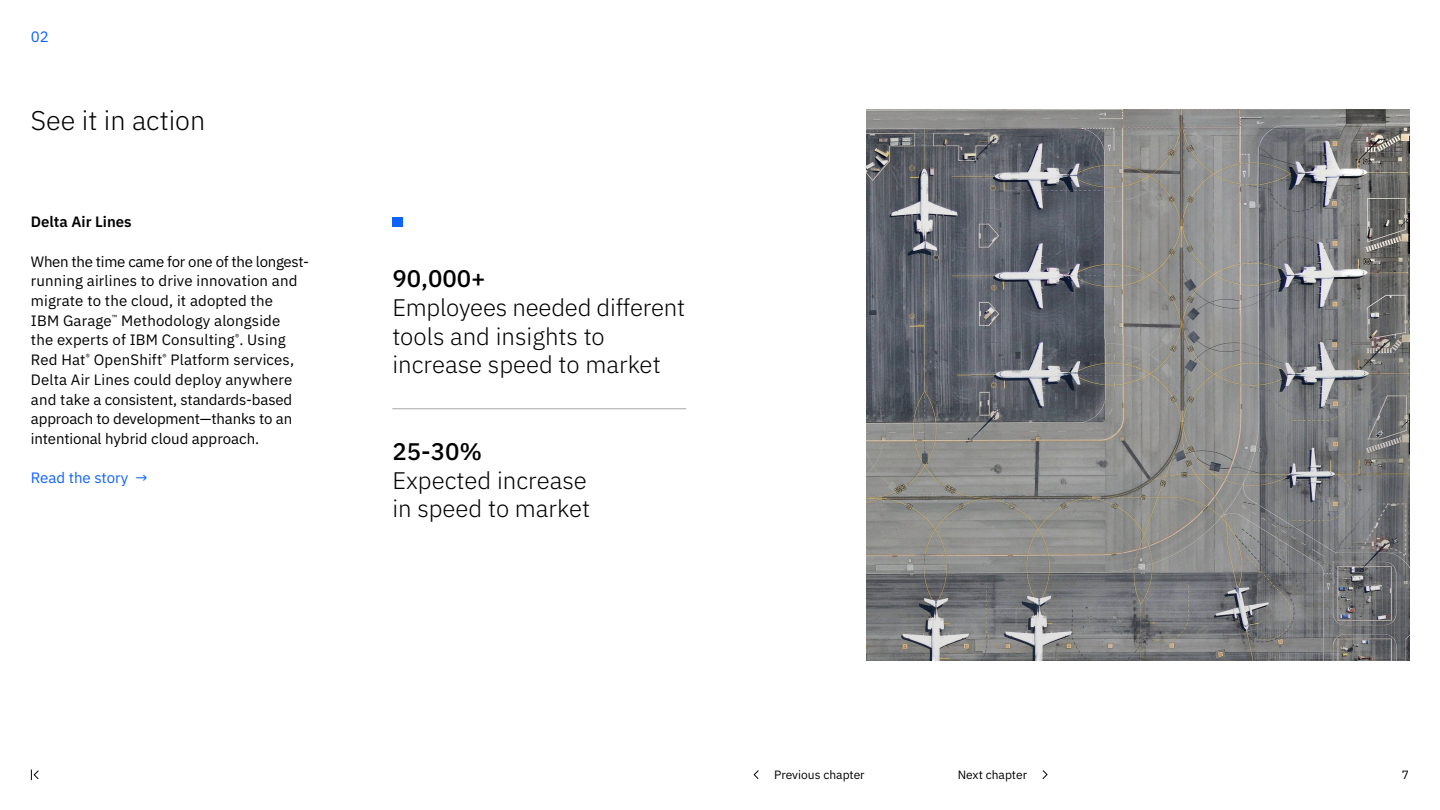
<style>
.page{position:relative;width:1440px;height:810px;background:#fff}
.page>*{position:absolute;margin:0;border:0;box-sizing:border-box;transform-origin:0 0}
.Title_36{font:300 27px "IBM Plex Sans";color:#000}
.Callout_36{font:300 24px/28.8px "IBM Plex Sans";color:#000}
.Callout_36-2{font:500 24px "IBM Plex Sans";color:#000}
.Body{font:15px/19.6px "IBM Plex Sans";letter-spacing:.01em;color:#000}
.Subheading{font:600 15px "IBM Plex Sans";color:#000}
.CTA{font:15px "IBM Plex Sans";color:#0f62fe}
.Eyebrow_number_20{font:15px "IBM Plex Sans";color:#0f62fe}
.Navigation{font:12px "IBM Plex Sans";color:#000}
</style>
<div class="page">
<img style="left:867px;top:110px;width:542px;height:551px">
<svg style="left:31px;top:769px;width:8px;height:11px"></svg>
<svg style="left:753px;top:770px;width:6px;height:9px"></svg>
<svg style="left:1042px;top:770px;width:6px;height:9px"></svg>
<div style="left:392px;top:218px;width:11px;height:9px;background:#0f62fe"></div>
<hr style="left:392px;top:409px;width:294px;height:1px;background:#a8a8a8">
<p class="Eyebrow_number_20" style="left:31px;top:25px;width:19px">02</p>
<p class="Title_36" style="left:31px;top:100px;width:176px">See it in action</p>
<p class="Subheading" style="left:31px;top:210px;width:102px">Delta Air Lines</p>
<p class="Body" style="left:31px;top:250px;width:280px">When the time came for one of the longest&shy;running airlines to drive innovation and migrate to the cloud, it adopted the<br>IBM Garage<sup>™</sup> Methodology alongside<br>the experts of IBM Consulting<sup>®</sup>. Using Red Hat<sup>®</sup> OpenShift<sup>®</sup> Platform services, Delta Air Lines could deploy anywhere and take a consistent, standards-based approach to development—thanks to an intentional hybrid cloud approach.</p>
<p class="CTA" style="left:31px;top:467px;width:118px">Read the story →</p>
<p class="Callout_36-2" style="left:392px;top:260px;width:95px">90,000+</p>
<p class="Callout_36" style="left:392px;top:291px;width:294px">Employees needed different tools and insights to increase speed to market</p>
<p class="Callout_36-2" style="left:392px;top:433px;width:91px">25-30%</p>
<p class="Callout_36" style="left:392px;top:464px;width:196px">Expected increase</p>
<p class="Callout_36" style="left:392px;top:492px;width:199px">in speed to market</p>
<p class="Navigation" style="left:774px;top:765px;width:92px">Previous chapter</p>
<p class="Navigation" style="left:958px;top:765px;width:71px">Next chapter</p>
<p class="Navigation" style="left:1402px;top:765px;width:9px">7</p>
</div>
